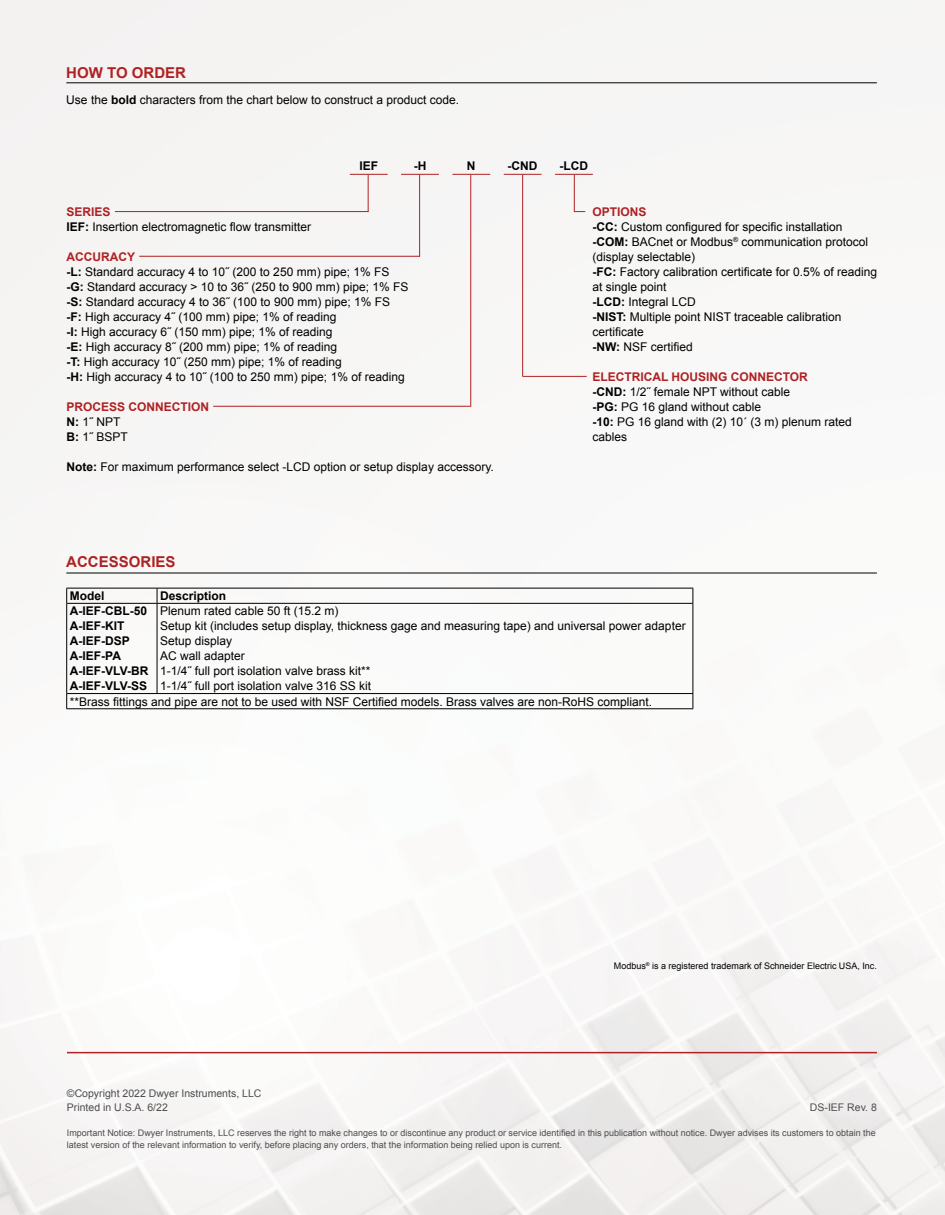
<style>
.page{position:relative;width:945px;height:1215px;background:#fff}
.page>*{position:absolute;margin:0;border:0;box-sizing:border-box;transform-origin:0 0}
.t1{font:700 15px "Arial";color:#af2123}
.t2{font:12px/15px "Arial";color:#000}
.t3{font:700 12px/15px "Arial";color:#000}
.t4{font:700 12px/15px "Arial";color:#af2123}
.t5{font:10.5px/13.5px "Arial";color:#4d4d4f}
.t6{font:9px/12px "Arial";color:#4d4d4f}
.t7{font:9px "Arial";color:#000}
.s1{font-weight:700}
.s2{font-weight:700;color:#af2123}
.s3{color:#000}
.s4{font-weight:400;color:#000}
</style>
<div class="page">
<div style="left:1px;top:0;width:944px;height:1214px;background:#f8f7f6"></div>
<div style="left:59px;top:1083px;width:825px;height:36px;background:linear-gradient(to right,#f9f8f7,#efedec)"></div>
<hr style="left:67px;top:1052px;width:810px;height:1px;background:#af2123">
<hr style="left:115px;top:211px;width:254px;height:1px;background:#af2123">
<hr style="left:368px;top:175px;width:1px;height:37px;background:#af2123">
<hr style="left:139px;top:256px;width:281px;height:1px;background:#af2123">
<hr style="left:350px;top:174px;width:38px;height:1px;background:#af2123">
<hr style="left:401px;top:174px;width:38px;height:1px;background:#af2123">
<hr style="left:504px;top:174px;width:38px;height:1px;background:#af2123">
<hr style="left:555px;top:174px;width:38px;height:1px;background:#af2123">
<hr style="left:452px;top:174px;width:38px;height:1px;background:#af2123">
<hr style="left:66px;top:82px;width:811px;height:1px;background:#000">
<hr style="left:419px;top:175px;width:1px;height:82px;background:#af2123">
<hr style="left:522px;top:175px;width:1px;height:202px;background:#af2123">
<hr style="left:574px;top:175px;width:1px;height:37px;background:#af2123">
<hr style="left:523px;top:376px;width:64px;height:1px;background:#af2123">
<hr style="left:213px;top:406px;width:258px;height:1px;background:#af2123">
<hr style="left:470px;top:175px;width:1px;height:231px;background:#af2123">
<hr style="left:66px;top:573px;width:811px;height:1px;background:#000">
<hr style="left:66px;top:588px;width:91px;height:1px;background:#000">
<svg style="left:66px;top:588px;width:1px;height:15px"></svg>
<hr style="left:157px;top:588px;width:536px;height:1px;background:#000">
<svg style="left:157px;top:588px;width:1px;height:15px"></svg>
<svg style="left:693px;top:588px;width:1px;height:15px"></svg>
<hr style="left:66px;top:603px;width:91px;height:1px;background:#000">
<hr style="left:66px;top:604px;width:1px;height:89px;background:#000">
<hr style="left:157px;top:603px;width:536px;height:1px;background:#000">
<hr style="left:157px;top:604px;width:1px;height:89px;background:#000">
<hr style="left:693px;top:604px;width:1px;height:89px;background:#000">
<hr style="left:66px;top:693px;width:91px;height:1px;background:#000">
<svg style="left:66px;top:694px;width:1px;height:14px"></svg>
<hr style="left:157px;top:693px;width:536px;height:1px;background:#000">
<svg style="left:693px;top:694px;width:1px;height:14px"></svg>
<hr style="left:66px;top:708px;width:91px;height:1px;background:#000">
<hr style="left:157px;top:708px;width:536px;height:1px;background:#000">
<p class="t1" style="left:66px;top:63px;width:121px">HOW TO ORDER</p>
<p class="t2" style="left:66px;top:92px;width:394px">Use the <span class="s1">bold</span> characters from the chart below to construct a product code.</p>
<p class="t3" style="left:359px;top:159px;width:20px">IEF</p>
<p class="t3" style="left:414px;top:159px;width:14px">-H</p>
<p class="t3" style="left:467px;top:159px;width:10px">N</p>
<p class="t3" style="left:508px;top:159px;width:31px">-CND</p>
<p class="t3" style="left:560px;top:159px;width:30px">-LCD</p>
<p class="t2" style="left:67px;top:204px;width:246px"><span class="s2">SERIES<br></span><span class="s1">IEF:</span> Insertion electromagnetic flow transmitter</p>
<p class="t2" style="left:67px;top:249px;width:343px"><span class="s2">ACCURACY<br></span><span class="s1">-L:</span> Standard accuracy 4 to 10˝ (200 to 250 mm) pipe; 1% FS <span class="s1">-G:</span> Standard accuracy &gt; 10 to 36˝ (250 to 900 mm) pipe; 1% FS <span class="s1">-S:</span> Standard accuracy 4 to 36˝ (100 to 900 mm) pipe; 1% FS<br><span class="s1">-F:</span> High accuracy 4˝ (100 mm) pipe; 1% of reading<br><span class="s1">-I:</span> High accuracy 6˝ (150 mm) pipe; 1% of reading<br><span class="s1">-E:</span> High accuracy 8˝ (200 mm) pipe; 1% of reading<br><span class="s1">-T:</span> High accuracy 10˝ (250 mm) pipe; 1% of reading<br><span class="s1">-H:</span> High accuracy 4 to 10˝ (100 to 250 mm) pipe; 1% of reading</p>
<p class="t4" style="left:67px;top:399px;width:144px">PROCESS CONNECTION<br><span class="s3">N:</span> <span class="s4">1˝ NPT<br></span><span class="s3">B:</span> <span class="s4">1˝ BSPT</span></p>
<p class="t2" style="left:67px;top:459px;width:429px"><span class="s1">Note:</span> For maximum performance select -LCD option or setup display accessory.</p>
<p class="t2" style="left:592px;top:204px;width:286px"><span class="s2">OPTIONS<br></span><span class="s1">-CC:</span> Custom configured for specific installation <span class="s1">-COM:</span> BACnet or Modbus<sup>®</sup> communication protocol (display selectable)<br><span class="s1">-FC:</span> Factory calibration certificate for 0.5% of reading at single point<br><span class="s1">-LCD:</span> Integral LCD<br><span class="s1">-NIST:</span> Multiple point NIST traceable calibration certificate<br><span class="s1">-NW:</span> NSF certified</p>
<p class="t2" style="left:592px;top:369px;width:261px"><span class="s2">ELECTRICAL HOUSING CONNECTOR<br></span><span class="s1">-CND:</span> 1/2˝ female NPT without cable<br><span class="s1">-PG:</span> PG 16 gland without cable<br><span class="s1">-10:</span> PG 16 gland with (2) 10´ (3 m) plenum rated cables</p>
<p class="t1" style="left:66px;top:551px;width:111px">ACCESSORIES</p>
<p class="t3" style="left:70px;top:589px;width:36px">Model</p>
<p class="t3" style="left:160px;top:589px;width:68px">Description</p>
<p class="t3" style="left:70px;top:604px;width:80px">A-IEF-CBL-50<br>A-IEF-KIT<br>A-IEF-DSP<br>A-IEF-PA<br>A-IEF-VLV-BR<br>A-IEF-VLV-SS</p>
<p class="t2" style="left:160px;top:604px;width:180px">Plenum rated cable 50 ft (15.2 m)</p>
<p class="t2" style="left:160px;top:619px;width:527px">Setup kit (includes setup display, thickness gage and measuring tape) and universal power adapter</p>
<p class="t2" style="left:160px;top:634px;width:74px">Setup display</p>
<p class="t2" style="left:160px;top:649px;width:86px">AC wall adapter</p>
<p class="t2" style="left:160px;top:664px;width:212px">1-1/4˝ full port isolation valve brass kit**</p>
<p class="t2" style="left:160px;top:679px;width:212px">1-1/4˝ full port isolation valve 316 SS kit</p>
<p class="t2" style="left:70px;top:694px;width:584px">**Brass fittings and pipe are not to be used with NSF Certified models. Brass valves are non-RoHS compliant.</p>
<p class="t7" style="left:614px;top:960px;width:265px">Modbus<sup>®</sup> is a registered trademark of Schneider Electric USA, Inc.</p>
<p class="t5" style="left:67px;top:1087px;width:196px">©Copyright 2022 Dwyer Instruments, LLC<br>Printed in U.S.A. 6/22</p>
<p class="t5" style="left:810px;top:1101px;width:68px">DS-IEF Rev. 8</p>
<p class="t6" style="left:67px;top:1127px;width:810px">Important Notice: Dwyer Instruments, LLC reserves the right to make changes to or discontinue any product or service identified in this publication without notice. Dwyer advises its customers to obtain the latest version of the relevant information to verify, before placing any orders, that the information being relied upon is current.</p>
</div>
